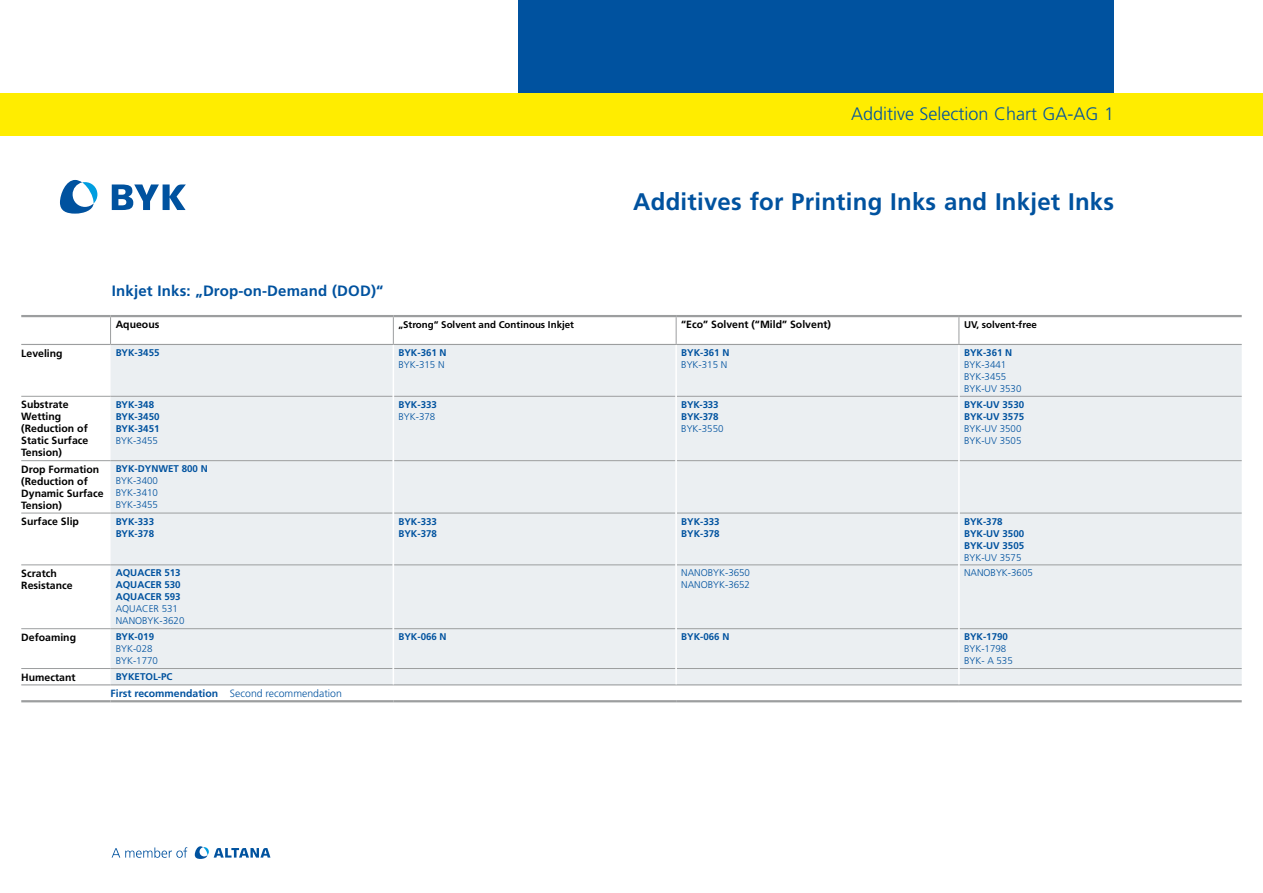
<style>
.page{position:relative;width:1263px;height:893px;background:#fff}
.page>*{position:absolute;margin:0;border:0;box-sizing:border-box;transform-origin:0 0}
.t1{font:700 24px "Frutiger LT";letter-spacing:.01em;color:#00529f}
.t2{font:300 18px "Frutiger LT";color:#00529f}
.t3{font:700 15px "Frutiger LT";letter-spacing:.01em;color:#00529f}
.t4{font:700 10.5px/12px "Frutiger LT";color:#000}
.t5{font:300 10.5px "Frutiger LT";color:#00529f}
.t6{font:700 9.75px/12px "Frutiger LT";color:#00529f}
.t7{font:300 9.75px/12px "Frutiger LT";color:#00529f}
.t8{font:700 9.75px "Frutiger LT";color:#000}
.t9{font:700 9.75px/12px "Frutiger LT";letter-spacing:-.02em;color:#00529f}
.s1{font-weight:700}
</style>
<div class="page">
<div style="left:519px;top:0;width:595px;height:98px;background:#00529f"></div>
<div style="left:0;top:93px;width:1263px;height:43px;background:#ffed00"></div>
<svg style="left:195px;top:846px;width:75px;height:13px"></svg>
<svg style="left:112px;top:847px;width:75px;height:11px"></svg>
<svg style="left:112px;top:184px;width:74px;height:26px"></svg>
<svg style="left:60px;top:180px;width:37px;height:34px"></svg>
<div style="left:111px;top:345px;width:1131px;height:339px;background:#ebeff2"></div>
<hr style="left:21px;top:700px;width:90px;height:2px;background:#9c9e9f">
<hr style="left:111px;top:700px;width:282px;height:2px;background:#9c9e9f">
<hr style="left:393px;top:700px;width:283px;height:2px;background:#9c9e9f">
<hr style="left:676px;top:700px;width:283px;height:2px;background:#9c9e9f">
<hr style="left:959px;top:700px;width:283px;height:2px;background:#9c9e9f">
<hr style="left:21px;top:684px;width:90px;height:1px;background:#9c9e9f">
<hr style="left:111px;top:684px;width:282px;height:1px;background:#9c9e9f">
<hr style="left:393px;top:684px;width:283px;height:1px;background:#9c9e9f">
<hr style="left:676px;top:684px;width:283px;height:1px;background:#9c9e9f">
<hr style="left:959px;top:684px;width:283px;height:1px;background:#9c9e9f">
<hr style="left:111px;top:344px;width:282px;height:1px;background:#9c9e9f">
<hr style="left:393px;top:344px;width:283px;height:1px;background:#9c9e9f">
<hr style="left:676px;top:344px;width:283px;height:1px;background:#9c9e9f">
<hr style="left:959px;top:344px;width:283px;height:1px;background:#9c9e9f">
<hr style="left:111px;top:396px;width:282px;height:1px;background:#9c9e9f">
<hr style="left:394px;top:396px;width:281px;height:1px;background:#9c9e9f">
<hr style="left:677px;top:396px;width:281px;height:1px;background:#9c9e9f">
<hr style="left:960px;top:396px;width:282px;height:1px;background:#9c9e9f">
<hr style="left:21px;top:460px;width:90px;height:1px;background:#9c9e9f">
<hr style="left:111px;top:460px;width:282px;height:1px;background:#9c9e9f">
<hr style="left:394px;top:460px;width:281px;height:1px;background:#9c9e9f">
<hr style="left:677px;top:460px;width:281px;height:1px;background:#9c9e9f">
<hr style="left:960px;top:460px;width:282px;height:1px;background:#9c9e9f">
<hr style="left:21px;top:513px;width:90px;height:1px;background:#9c9e9f">
<hr style="left:111px;top:513px;width:282px;height:1px;background:#9c9e9f">
<hr style="left:394px;top:513px;width:281px;height:1px;background:#9c9e9f">
<hr style="left:677px;top:513px;width:281px;height:1px;background:#9c9e9f">
<hr style="left:960px;top:513px;width:282px;height:1px;background:#9c9e9f">
<hr style="left:21px;top:565px;width:90px;height:1px;background:#9c9e9f">
<hr style="left:111px;top:565px;width:282px;height:1px;background:#9c9e9f">
<hr style="left:394px;top:565px;width:281px;height:1px;background:#9c9e9f">
<hr style="left:677px;top:565px;width:281px;height:1px;background:#9c9e9f">
<hr style="left:960px;top:565px;width:282px;height:1px;background:#9c9e9f">
<hr style="left:21px;top:628px;width:90px;height:1px;background:#9c9e9f">
<hr style="left:111px;top:628px;width:282px;height:1px;background:#9c9e9f">
<hr style="left:394px;top:628px;width:281px;height:1px;background:#9c9e9f">
<hr style="left:677px;top:628px;width:281px;height:1px;background:#9c9e9f">
<hr style="left:960px;top:628px;width:282px;height:1px;background:#9c9e9f">
<hr style="left:21px;top:668px;width:90px;height:1px;background:#9c9e9f">
<hr style="left:111px;top:668px;width:282px;height:1px;background:#9c9e9f">
<hr style="left:394px;top:668px;width:281px;height:1px;background:#9c9e9f">
<hr style="left:677px;top:668px;width:281px;height:1px;background:#9c9e9f">
<hr style="left:960px;top:668px;width:282px;height:1px;background:#9c9e9f">
<hr style="left:958px;top:345px;width:2px;height:51px;background:#fff">
<hr style="left:958px;top:396px;width:2px;height:65px;background:#fff">
<hr style="left:958px;top:461px;width:2px;height:52px;background:#fff">
<hr style="left:958px;top:513px;width:2px;height:52px;background:#fff">
<hr style="left:958px;top:565px;width:2px;height:64px;background:#fff">
<hr style="left:958px;top:629px;width:2px;height:39px;background:#fff">
<svg style="left:958px;top:668px;width:2px;height:16px"></svg>
<hr style="left:393px;top:345px;width:1px;height:51px;background:#fff">
<hr style="left:393px;top:396px;width:1px;height:65px;background:#fff">
<hr style="left:393px;top:461px;width:1px;height:52px;background:#fff">
<hr style="left:393px;top:513px;width:1px;height:52px;background:#fff">
<hr style="left:393px;top:565px;width:1px;height:64px;background:#fff">
<hr style="left:393px;top:629px;width:1px;height:39px;background:#fff">
<svg style="left:393px;top:668px;width:1px;height:16px"></svg>
<hr style="left:675px;top:345px;width:2px;height:51px;background:#fff">
<hr style="left:675px;top:396px;width:2px;height:65px;background:#fff">
<hr style="left:675px;top:461px;width:2px;height:52px;background:#fff">
<hr style="left:675px;top:513px;width:2px;height:52px;background:#fff">
<hr style="left:675px;top:565px;width:2px;height:64px;background:#fff">
<hr style="left:675px;top:629px;width:2px;height:39px;background:#fff">
<svg style="left:675px;top:668px;width:2px;height:16px"></svg>
<hr style="left:21px;top:315px;width:90px;height:2px;background:#9c9e9f">
<hr style="left:111px;top:315px;width:282px;height:2px;background:#9c9e9f">
<hr style="left:393px;top:315px;width:283px;height:2px;background:#9c9e9f">
<hr style="left:676px;top:315px;width:283px;height:2px;background:#9c9e9f">
<hr style="left:959px;top:315px;width:283px;height:2px;background:#9c9e9f">
<svg style="left:110px;top:317px;width:1px;height:27px"></svg>
<svg style="left:393px;top:317px;width:1px;height:27px"></svg>
<svg style="left:676px;top:317px;width:1px;height:27px"></svg>
<svg style="left:959px;top:317px;width:1px;height:27px"></svg>
<hr style="left:21px;top:396px;width:90px;height:1px;background:#9c9e9f">
<hr style="left:21px;top:344px;width:90px;height:1px;background:#9c9e9f">
<h2 class="t2" style="left:851px;top:103px;width:265px">Additive Selection Chart GA-AG 1</h2>
<h3 class="t3" style="left:112px;top:282px;width:273px">Inkjet Inks: „Drop-on-Demand (DOD)“</h3>
<h1 class="t1" style="left:633px;top:188px;width:482px">Additives for Printing Inks and Inkjet Inks</h1>
<p class="t4" style="left:116px;top:319px;width:45px">Aqueous</p>
<p class="t8" style="left:398px;top:319px;width:177px">„Strong“ Solvent and Continous Inkjet</p>
<p class="t4" style="left:681px;top:319px;width:151px">“Eco” Solvent (“Mild” Solvent)</p>
<p class="t8" style="left:964px;top:319px;width:74px">UV, solvent-free</p>
<p class="t4" style="left:21px;top:347px;width:43px">Leveling</p>
<p class="t6" style="left:116px;top:347px;width:45px">BYK-3455</p>
<p class="t6" style="left:398px;top:347px;width:50px">BYK-361 N</p>
<p class="t7" style="left:398px;top:359px;width:48px">BYK-315 N</p>
<p class="t4" style="left:21px;top:399px;width:69px">Substrate<br>Wetting (Reduction of<br>Static Surface<br>Tension)</p>
<p class="t6" style="left:116px;top:398px;width:45px">BYK-348<br>BYK-3450<br>BYK-3451</p>
<p class="t7" style="left:116px;top:435px;width:44px">BYK-3455</p>
<p class="t4" style="left:21px;top:463px;width:84px">Drop Formation (Reduction of<br>Dynamic Surface<br>Tension)</p>
<p class="t6" style="left:116px;top:463px;width:94px">BYK-DYNWET 800 N</p>
<p class="t7" style="left:116px;top:475px;width:44px;text-align:justify">BYK-3400<br>BYK-3410<br>BYK-3455</p>
<p class="t6" style="left:398px;top:398px;width:40px">BYK-333</p>
<p class="t7" style="left:398px;top:411px;width:38px">BYK-378</p>
<p class="t6" style="left:681px;top:347px;width:50px">BYK-361 N</p>
<p class="t7" style="left:681px;top:359px;width:48px">BYK-315 N</p>
<p class="t9" style="left:681px;top:398px;width:39px">BYK-333<br>BYK-378</p>
<p class="t7" style="left:681px;top:423px;width:44px">BYK-3550</p>
<p class="t6" style="left:964px;top:347px;width:50px">BYK-361 N</p>
<p class="t7" style="left:964px;top:359px;width:59px">BYK-3441<br>BYK-3455<br>BYK-UV 3530</p>
<p class="t6" style="left:964px;top:398px;width:62px">BYK-UV 3530<br>BYK-UV 3575</p>
<p class="t7" style="left:964px;top:423px;width:59px">BYK-UV 3500<br>BYK-UV 3505</p>
<p class="t4" style="left:21px;top:516px;width:59px">Surface Slip</p>
<p class="t6" style="left:116px;top:515px;width:40px">BYK-333<br>BYK-378</p>
<p class="t6" style="left:398px;top:515px;width:40px">BYK-333<br>BYK-378</p>
<p class="t6" style="left:681px;top:515px;width:40px">BYK-333<br>BYK-378</p>
<p class="t6" style="left:964px;top:515px;width:62px">BYK-378<br>BYK-UV 3500<br>BYK-UV 3505</p>
<p class="t7" style="left:964px;top:551px;width:59px">BYK-UV 3575</p>
<p class="t4" style="left:21px;top:567px;width:53px">Scratch<br>Resistance</p>
<p class="t6" style="left:116px;top:567px;width:67px;text-align:justify">AQUACER 513<br>AQUACER 530<br>AQUACER 593</p>
<p class="t7" style="left:116px;top:603px;width:70px">AQUACER 531<br>NANOBYK-3620</p>
<p class="t7" style="left:681px;top:567px;width:70px">NANOBYK-3650<br>NANOBYK-3652</p>
<p class="t7" style="left:964px;top:567px;width:70px">NANOBYK-3605</p>
<p class="t4" style="left:21px;top:631px;width:56px">Defoaming</p>
<p class="t6" style="left:116px;top:631px;width:40px">BYK-019</p>
<p class="t7" style="left:116px;top:643px;width:44px">BYK-028<br>BYK-1770</p>
<p class="t4" style="left:21px;top:671px;width:56px">Humectant</p>
<p class="t6" style="left:116px;top:671px;width:58px">BYKETOL-PC</p>
<p class="t5" style="left:111px;top:687px;width:233px"><span class="s1">First recommendation</span> Second recommendation</p>
<p class="t6" style="left:398px;top:631px;width:50px">BYK-066 N</p>
<p class="t6" style="left:681px;top:631px;width:50px">BYK-066 N</p>
<p class="t6" style="left:964px;top:631px;width:45px">BYK-1790</p>
<p class="t7" style="left:964px;top:643px;width:50px">BYK-1798<br>BYK- A 535</p>
</div>
